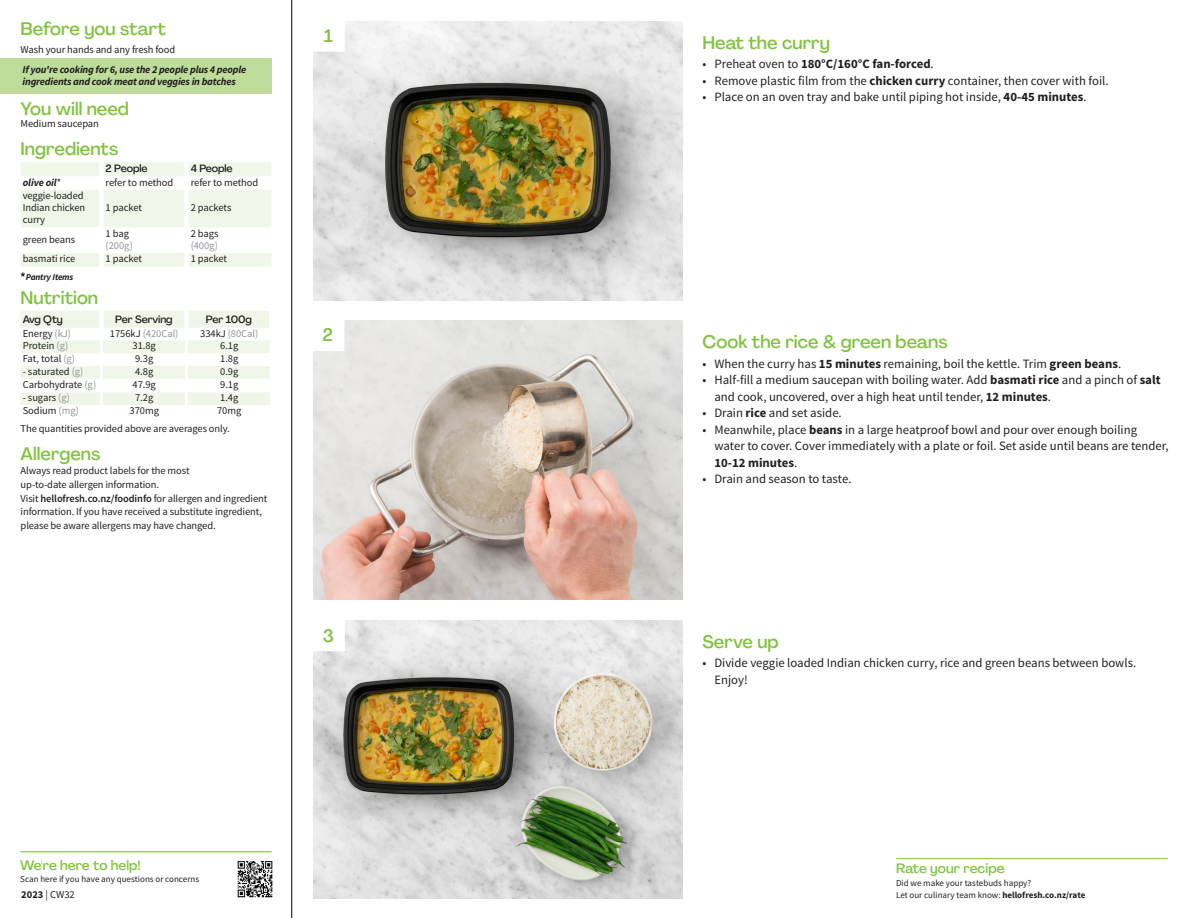
<style>
.page{position:relative;width:1188px;height:918px;background:#fff}
.page>*{position:absolute;margin:0;border:0;box-sizing:border-box;transform-origin:0 0}
._24_Before_start_Tit{font:500 18px "Agrandir";color:#81c340}
._24_Before_Start_Tit{font:500 18px "Agrandir";color:#81c340}
._15_Titel_Steps{font:500 18px "Agrandir";color:#81c340}
.t1{font:500 13.5px "Agrandir";color:#81c340}
.t2{font:12.75px/16.5px "Source Sans Pro";color:#231f20}
.t3{font:700 12.75px "Source Sans Pro";color:#231f20}
._06_Before_Start{font:10.5px/13.6px "Source Sans Pro";letter-spacing:-.01em;color:#231f20}
._10_Ingredients_UK{font:10.5px "Source Sans Pro";letter-spacing:-.005em;color:#231f20}
._06_Before_Start-2{font:italic 700 10.5px/12px "Source Sans Pro";letter-spacing:-.02em;color:#231f20}
._10_Ingredients_AU{font:10.5px/12px "Source Sans Pro";letter-spacing:-.01em;color:#231f20}
._15_HeaderTable_Nutr{font:500 10.5px "Agrandir";letter-spacing:-.01em;color:#231f20}
._10_Ingredients_UK-2{font:10.5px "Source Sans Pro";letter-spacing:-.005em;color:#939598}
._24_Before_start_Tit-2{font:10.5px "Source Sans Pro";letter-spacing:-.01em;color:#231f20}
._10_Ingredients_cent{font:10.5px "Source Sans Pro";letter-spacing:-.005em;color:#231f20}
._10_Ingredients_AU-2{font:italic 700 10.5px "Source Sans Pro";letter-spacing:-.01em;color:#231f20}
._10_Ingredients_cent-2{font:10.5px "Source Sans Pro";color:#939598}
.t4{font:9px/12px "Source Sans Pro";color:#231f20}
.t5{font:italic 700 9px "Source Sans Pro";letter-spacing:-.02em;color:#231f20}
.s1{font-weight:400;font-style:normal}
.s2{color:#939598}
.s3{color:#231f20}
.s4{font-weight:600}
.s5{font-weight:700}
.s6{font-weight:400}
</style>
<div class="page">
<hr style="left:291px;top:0;width:1px;height:918px;background:#000">
<hr style="left:20px;top:851px;width:252px;height:1px;background:#81c340">
<img style="left:237px;top:861px;width:36px;height:36px">
<svg style="left:21px;top:162px;width:250px;height:115px"></svg>
<svg style="left:21px;top:311px;width:249px;height:94px"></svg>
<div style="left:0;top:59px;width:272px;height:35px;background:#bedd9b"></div>
<img style="left:313px;top:21px;width:369px;height:279px">
<img style="left:313px;top:321px;width:369px;height:279px">
<img style="left:313px;top:620px;width:369px;height:279px">
<div style="left:312px;top:19px;width:32px;height:32px;background:#fff"></div>
<div style="left:312px;top:319px;width:32px;height:31px;background:#fff"></div>
<div style="left:312px;top:619px;width:32px;height:32px;background:#fff"></div>
<hr style="left:896px;top:858px;width:272px;height:1px;background:#81c340">
<p class="_24_Before_start_Tit" style="left:21px;top:18px;width:147px">Before you start</p>
<p class="_06_Before_Start" style="left:21px;top:43px;width:156px">Wash your hands and any fresh food</p>
<p class="_06_Before_Start-2" style="left:23px;top:63px;width:225px">If you're cooking for 6, use the 2 people plus 4 people ingredients and cook meat and veggies in batches</p>
<p class="_24_Before_start_Tit" style="left:21px;top:98px;width:110px">You will need</p>
<p class="_24_Before_start_Tit-2" style="left:21px;top:117px;width:80px">Medium saucepan</p>
<p class="_24_Before_start_Tit" style="left:21px;top:138px;width:99px">Ingredients</p>
<p class="_15_HeaderTable_Nutr" style="left:106px;top:162px;width:43px">2 People</p>
<p class="_15_HeaderTable_Nutr" style="left:191px;top:162px;width:44px">4 People</p>
<p class="_10_Ingredients_AU-2" style="left:23px;top:175px;width:40px">olive oil<span class="s1">*</span></p>
<p class="_10_Ingredients_UK" style="left:106px;top:176px;width:69px">refer to method</p>
<p class="_10_Ingredients_UK" style="left:191px;top:176px;width:69px">refer to method</p>
<p class="_10_Ingredients_AU" style="left:23px;top:190px;width:64px">veggie-loaded<br>Indian chicken curry</p>
<p class="_10_Ingredients_UK" style="left:106px;top:201px;width:38px">1 packet</p>
<p class="_10_Ingredients_cent" style="left:191px;top:201px;width:42px">2 packets</p>
<p class="_10_Ingredients_AU" style="left:23px;top:234px;width:54px">green beans</p>
<p class="_10_Ingredients_UK" style="left:106px;top:227px;width:25px">1 bag</p>
<p class="_10_Ingredients_UK-2" style="left:106px;top:239px;width:29px">(200g)</p>
<p class="_10_Ingredients_cent" style="left:191px;top:227px;width:29px">2 bags</p>
<p class="_10_Ingredients_cent-2" style="left:191px;top:239px;width:29px">(400g)</p>
<p class="_10_Ingredients_AU" style="left:23px;top:253px;width:54px">basmati rice</p>
<p class="_10_Ingredients_UK" style="left:106px;top:252px;width:38px">1 packet</p>
<p class="_10_Ingredients_UK" style="left:191px;top:252px;width:38px">1 packet</p>
<p class="t5" style="left:26px;top:271px;width:49px">Pantry Items</p>
<p class="_24_Before_start_Tit" style="left:21px;top:286px;width:79px">Nutrition</p>
<p class="_15_HeaderTable_Nutr" style="left:23px;top:312px;width:42px">Avg Qty</p>
<p class="_15_HeaderTable_Nutr" style="left:115px;top:312px;width:59px">Per Serving</p>
<p class="_15_HeaderTable_Nutr" style="left:206px;top:312px;width:48px">Per 100g</p>
<p class="_10_Ingredients_UK" style="left:23px;top:327px;width:50px">Energy <span class="s2">(kJ)</span></p>
<p class="_10_Ingredients_UK-2" style="left:110px;top:327px;width:70px"><span class="s3">1756kJ</span> (420Cal)</p>
<p class="_10_Ingredients_UK-2" style="left:200px;top:327px;width:60px"><span class="s3">334kJ</span> (80Cal)</p>
<p class="_10_Ingredients_UK" style="left:23px;top:339px;width:47px">Protein <span class="s2">(g)</span></p>
<p class="_10_Ingredients_UK" style="left:133px;top:339px;width:25px">31.8g</p>
<p class="_10_Ingredients_UK" style="left:220px;top:339px;width:20px">6.1g</p>
<p class="_10_Ingredients_UK" style="left:23px;top:352px;width:54px">Fat, total <span class="s2">(g)</span></p>
<p class="_10_Ingredients_UK" style="left:135px;top:352px;width:20px">9.3g</p>
<p class="_10_Ingredients_UK" style="left:220px;top:352px;width:20px">1.8g</p>
<p class="_10_Ingredients_UK" style="left:23px;top:365px;width:62px">- saturated <span class="s2">(g)</span></p>
<p class="_10_Ingredients_UK" style="left:135px;top:365px;width:20px">4.8g</p>
<p class="_10_Ingredients_UK" style="left:220px;top:365px;width:20px">0.9g</p>
<p class="_10_Ingredients_UK" style="left:23px;top:378px;width:75px">Carbohydrate <span class="s2">(g)</span></p>
<p class="_10_Ingredients_UK" style="left:133px;top:378px;width:25px">47.9g</p>
<p class="_10_Ingredients_UK" style="left:220px;top:378px;width:20px">9.1g</p>
<p class="_10_Ingredients_UK" style="left:23px;top:391px;width:49px">- sugars <span class="s2">(g)</span></p>
<p class="_10_Ingredients_UK" style="left:135px;top:391px;width:20px">7.2g</p>
<p class="_10_Ingredients_UK" style="left:220px;top:391px;width:20px">1.4g</p>
<p class="_10_Ingredients_UK" style="left:23px;top:404px;width:58px">Sodium <span class="s2">(mg)</span></p>
<p class="_10_Ingredients_UK" style="left:130px;top:404px;width:31px">370mg</p>
<p class="_10_Ingredients_UK" style="left:217px;top:404px;width:26px">70mg</p>
<p class="_06_Before_Start" style="left:21px;top:422px;width:211px">The quantities provided above are averages only.</p>
<p class="_24_Before_start_Tit" style="left:21px;top:443px;width:81px">Allergens</p>
<p class="_06_Before_Start" style="left:21px;top:464px;width:248px">Always read product labels for the most<br>up-to-date allergen information.<br>Visit <span class="s4">hellofresh.co.nz/foodinfo</span> for allergen and ingredient information. If you have received a substitute ingredient, please be aware allergens may have changed.</p>
<p class="_15_Titel_Steps" style="left:324px;top:25px;width:11px">1</p>
<p class="_15_Titel_Steps" style="left:323px;top:324px;width:12px">2</p>
<p class="_15_Titel_Steps" style="left:323px;top:624px;width:13px">3</p>
<p class="t1" style="left:20px;top:856px;width:122px">We're here to help!</p>
<p class="t4" style="left:20px;top:873px;width:180px">Scan here if you have any questions or concerns</p>
<p class="_06_Before_Start" style="left:21px;top:887px;width:55px"><span class="s5">2023</span> | CW32</p>
<p class="_24_Before_Start_Tit" style="left:702px;top:32px;width:129px">Heat the curry</p>
<p class="t3" style="left:702px;top:56px;width:233px"><span class="s6">• Preheat oven to</span> 180°C/160°C fan-forced<span class="s6">.</span></p>
<p class="t2" style="left:702px;top:73px;width:408px">• Remove plastic film from the <span class="s5">chicken curry</span> container, then cover with foil.</p>
<p class="t2" style="left:702px;top:89px;width:386px">• Place on an oven tray and bake until piping hot inside, <span class="s5">40-45 minutes</span>.</p>
<p class="_24_Before_Start_Tit" style="left:702px;top:331px;width:247px">Cook the rice &amp; green beans</p>
<p class="t2" style="left:702px;top:355px;width:420px">• When the curry has <span class="s5">15 minutes</span> remaining, boil the kettle. Trim <span class="s5">green beans</span>.</p>
<p class="t2" style="left:714px;top:372px;width:448px;text-indent:-12px">• Half-fill a medium saucepan with boiling water. Add <span class="s5">basmati rice</span> and a pinch of <span class="s5">salt </span>and cook, uncovered, over a high heat until tender, <span class="s5">12 minutes</span>.</p>
<p class="t2" style="left:702px;top:405px;width:141px">• Drain <span class="s5">rice</span> and set aside.</p>
<p class="t2" style="left:714px;top:421px;width:456px;text-indent:-12px">• Meanwhile, place <span class="s5">beans</span> in a large heatproof bowl and pour over enough boiling water to cover. Cover immediately with a plate or foil. Set aside until beans are tender,<br><span class="s5">10-12 minutes</span>.</p>
<p class="t2" style="left:702px;top:471px;width:151px">• Drain and season to taste.</p>
<p class="_24_Before_Start_Tit" style="left:702px;top:630px;width:78px">Serve up</p>
<p class="t2" style="left:714px;top:655px;width:423px;text-indent:-12px">• Divide veggie loaded Indian chicken curry, rice and green beans between bowls.<br>Enjoy!</p>
<p class="t1" style="left:896px;top:860px;width:110px">Rate your recipe</p>
<p class="t4" style="left:896px;top:877px;width:191px">Did we make your tastebuds happy?<br>Let our culinary team know: <span class="s5">hellofresh.co.nz/rate</span></p>
</div>
